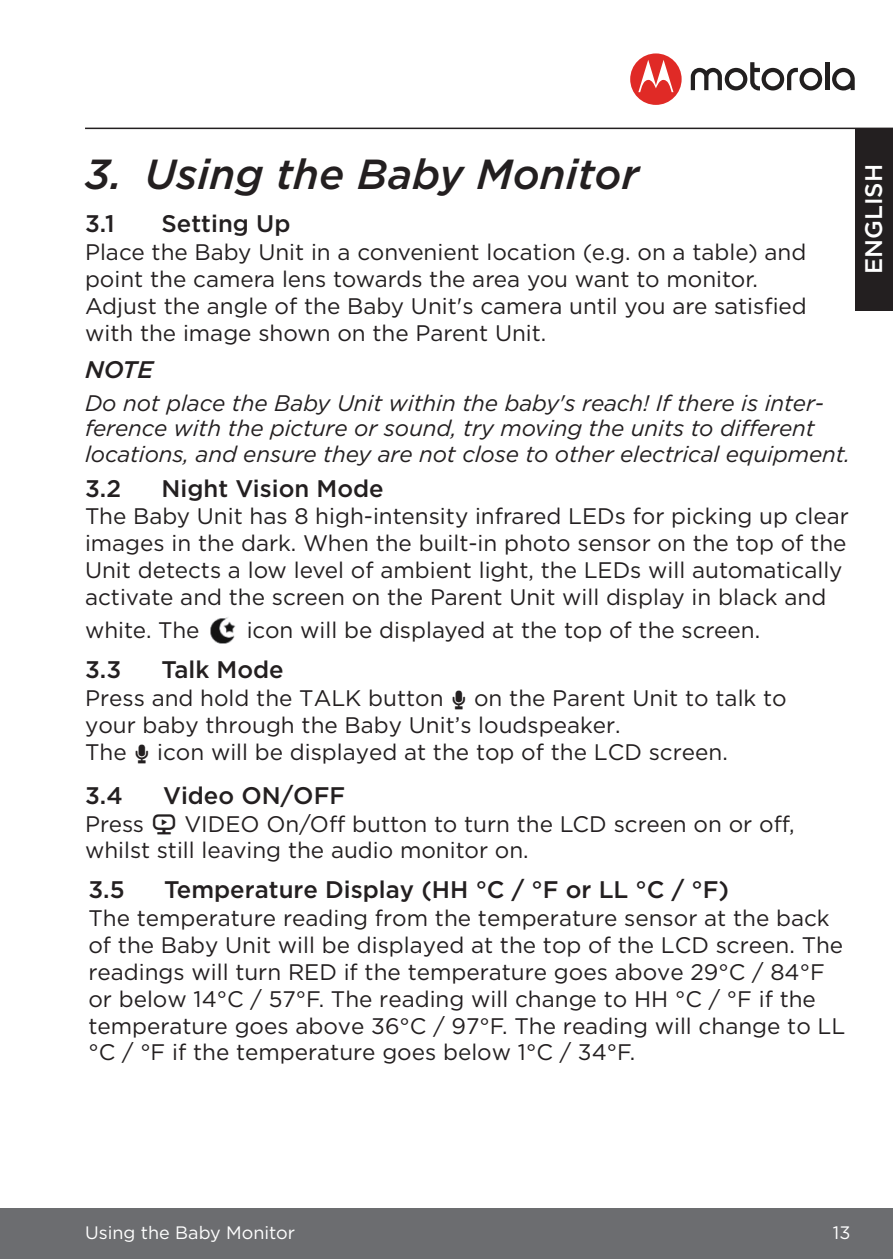
<style>
.page{position:relative;width:893px;height:1259px;background:#fff}
.page>*{position:absolute;margin:0;border:0;box-sizing:border-box;transform-origin:0 0}
.t1{font:italic 500 42px "Gotham";color:#231f20}
.t2{font:500 24px "Gotham";color:#231f20}
.t3{font:500 24px "Gotham";color:#fff}
.t4{font:italic 500 24px "Gotham";color:#231f20}
.t5{font:22.5px/27px "Gotham";color:#231f20}
.t6{font:italic 22.5px/25.5px "Gotham";letter-spacing:-.005em;color:#231f20}
.t7{font:18px "Gotham";color:#fff}
.s1{font-family:"MBP33 36";font-size:24px}
</style>
<div class="page">
<div style="left:0;top:1208px;width:893px;height:51px;background:#6c6d70"></div>
<hr style="left:85px;top:128px;width:808px;height:1px;background:#231f20">
<div style="left:855px;top:128px;width:38px;height:182px;background:#231f20"></div>
<div style="left:630px;top:53px;width:52px;height:52px;background:#e02a26;border-radius:50%"></div>
<svg style="left:638px;top:60px;width:35px;height:32px"></svg>
<svg style="left:832px;top:68px;width:23px;height:22px"></svg>
<hr style="left:825px;top:62px;width:4px;height:28px;background:#221f1f">
<svg style="left:691px;top:62px;width:131px;height:28px"></svg>
<img style="left:210px;top:617px;width:26px;height:27px">
<h1 class="t1" style="left:85px;top:146px;width:555px">3. Using the Baby Monitor</h1>
<p class="t2" style="left:85px;top:208px;width:31px">3.1</p>
<p class="t2" style="left:162px;top:208px;width:130px">Setting Up</p>
<p class="t5" style="left:85px;top:238px;width:723px">Place the Baby Unit in a convenient location (e.g. on a table) and point the camera lens towards the area you want to monitor.<br>Adjust the angle of the Baby Unit's camera until you are satisfied with the image shown on the Parent Unit.</p>
<p class="t4" style="left:85px;top:353px;width:70px">NOTE</p>
<p class="t6" style="left:85px;top:389px;width:767px">Do not place the Baby Unit within the baby's reach! If there is inter&shy;ference with the picture or sound, try moving the units to different locations, and ensure they are not close to other electrical equipment.</p>
<p class="t2" style="left:85px;top:472px;width:37px">3.2</p>
<p class="t2" style="left:162px;top:472px;width:224px">Night Vision Mode</p>
<p class="t5" style="left:85px;top:502px;width:765px">The Baby Unit has 8 high-intensity infrared LEDs for picking up clear images in the dark. When the built-in photo sensor on the top of the Unit detects a low level of ambient light, the LEDs will automatically activate and the screen on the Parent Unit will display in black and</p>
<p class="t5" style="left:85px;top:616px;width:116px">white. The</p>
<p class="t5" style="left:247px;top:616px;width:515px">icon will be displayed at the top of the screen.</p>
<p class="t2" style="left:85px;top:654px;width:38px">3.3</p>
<p class="t2" style="left:162px;top:654px;width:124px">Talk Mode</p>
<p class="t5" style="left:85px;top:684px;width:703px">Press and hold the TALK button <span class="s1">T</span> on the Parent Unit to talk to your baby through the Baby Unit’s loudspeaker.<br>The <span class="s1">T</span> icon will be displayed at the top of the LCD screen.</p>
<p class="t2" style="left:85px;top:780px;width:39px">3.4</p>
<p class="t2" style="left:163px;top:780px;width:184px">Video ON/OFF</p>
<p class="t5" style="left:85px;top:810px;width:711px">Press <span class="s1">V</span> VIDEO On/Off button to turn the LCD screen on or off, whilst still leaving the audio monitor on.</p>
<p class="t2" style="left:88px;top:874px;width:38px">3.5</p>
<p class="t2" style="left:164px;top:874px;width:567px">Temperature Display (HH °C / °F or LL °C / °F)</p>
<p class="t5" style="left:88px;top:904px;width:758px">The temperature reading from the temperature sensor at the back of the Baby Unit will be displayed at the top of the LCD screen. The readings will turn RED if the temperature goes above 29°C / 84°F or below 14°C / 57°F. The reading will change to HH °C / °F if the temperature goes above 36°C / 97°F. The reading will change to LL °C / °F if the temperature goes below 1°C / 34°F.</p>
<p class="t3" style="left:858px;top:274px;width:111px;rotate:-90deg">ENGLISH</p>
<p class="t7" style="left:85px;top:1221px;width:212px">Using the Baby Monitor</p>
<p class="t7" style="left:833px;top:1221px;width:19px">13</p>
</div>
